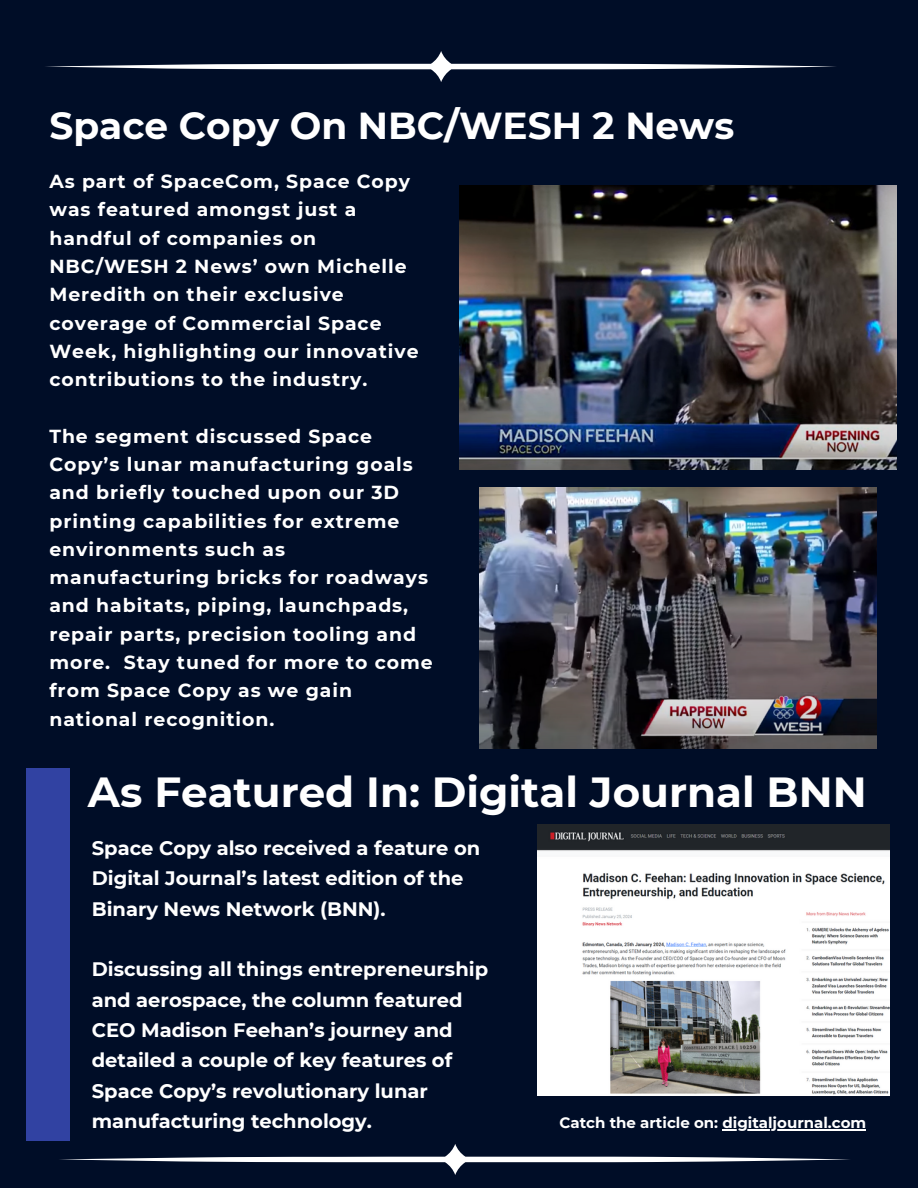
<style>
.page{position:relative;width:918px;height:1188px;background:#000d27}
.page>*{position:absolute;margin:0;border:0;box-sizing:border-box;transform-origin:0 0}
.t1{font:700 42px "Montserrat";color:#fff}
.t2{font:700 37.5px "Montserrat";color:#fff}
.t3{font:700 19.5px/30.3px "Montserrat";color:#fff}
.t4{font:700 18.9px/28.3px "Montserrat";letter-spacing:.05em;color:#fff}
.t5{font:700 15px "Montserrat";color:#fff}
</style>
<div class="page">
<div style="left:26px;top:768px;width:43px;height:372px;background:#3142a2"></div>
<svg style="left:60px;top:1144px;width:790px;height:31px"></svg>
<svg style="left:45px;top:51px;width:791px;height:31px"></svg>
<img style="left:459px;top:185px;width:438px;height:285px">
<img style="left:537px;top:825px;width:353px;height:271px">
<img style="left:479px;top:488px;width:397px;height:261px">
<hr style="left:722px;top:1130px;width:144px;height:1px;background:#fff">
<p class="t2" style="left:49px;top:102px;width:686px">Space Copy On NBC/WESH 2 News</p>
<h3 class="t4" style="left:49px;top:167px;width:371px">As part of SpaceCom, Space Copy was featured amongst just a handful of companies on<br>NBC/WESH 2 News’ own Michelle<br>Meredith on their exclusive coverage of Commercial Space<br>Week, highlighting our innovative contributions to the industry.</h3>
<h3 class="t4" style="left:49px;top:422px;width:385px">The segment discussed Space<br>Copy’s lunar manufacturing goals and briefly touched upon our 3D printing capabilities for extreme environments such as manufacturing bricks for roadways and habitats, piping, launchpads, repair parts, precision tooling and more. Stay tuned for more to come from Space Copy as we gain national recognition.</h3>
<p class="t1" style="left:88px;top:766px;width:780px">As Featured In: Digital Journal BNN</p>
<h1 class="t3" style="left:92px;top:833px;width:390px">Space Copy also received a feature on<br>Digital Journal’s latest edition of the<br>Binary News Network (BNN).</h1>
<h3 class="t3" style="left:92px;top:954px;width:398px">Discussing all things entrepreneurship and aerospace, the column featured CEO Madison Feehan’s journey and detailed a couple of key features of Space Copy’s revolutionary lunar manufacturing technology.</h3>
<h3 class="t5" style="left:559px;top:1114px;width:308px">Catch the article on: digitaljournal.com</h3>
</div>
